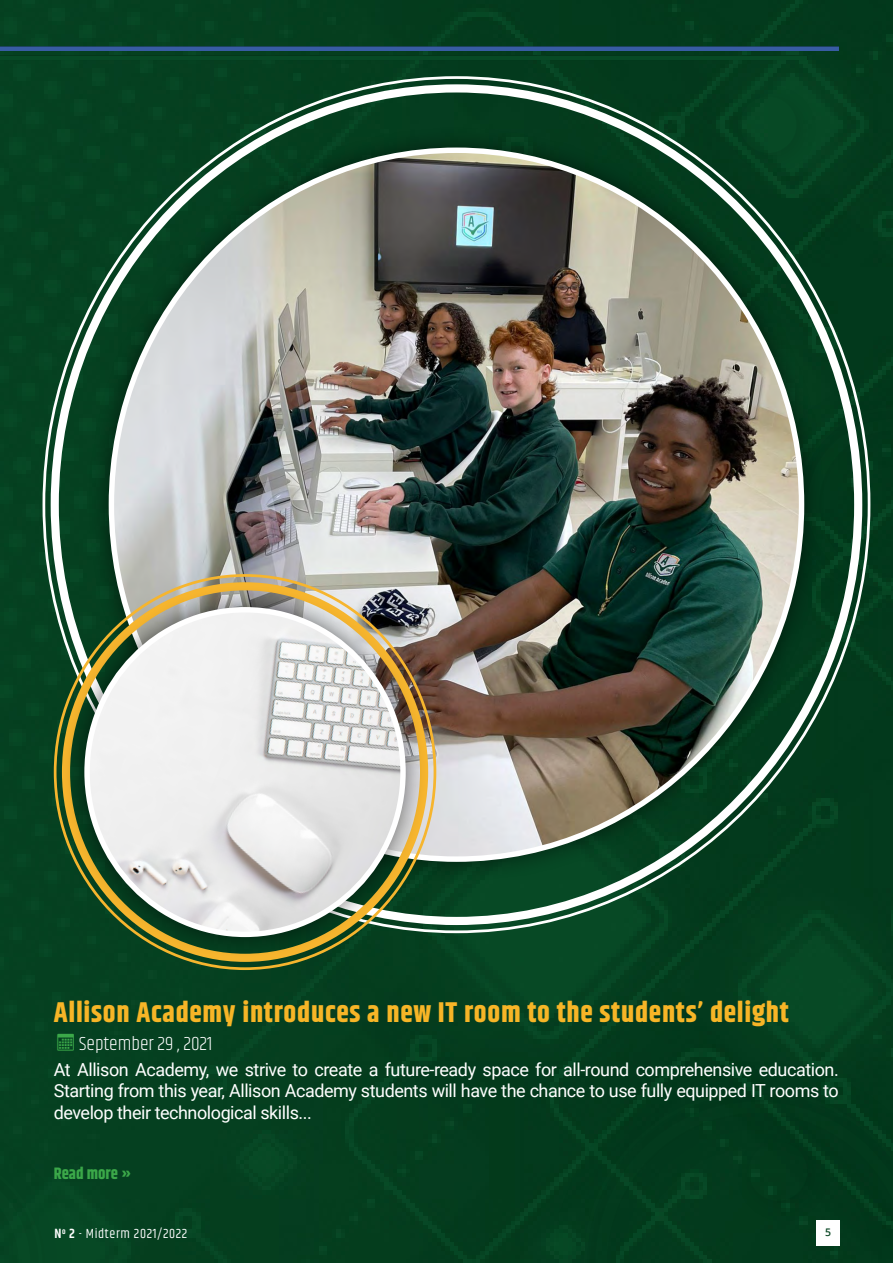
<style>
.page{position:relative;width:893px;height:1263px;background:#fff}
.page>*{position:absolute;margin:0;border:0;box-sizing:border-box;transform-origin:0 0}
.t1{font:700 28.5px "Khand";letter-spacing:.025em;color:#f7b527}
.t2{font:300 19.5px "Khand";color:#fff}
.t3{font:18px/21.6px "Roboto";letter-spacing:-.025em;color:#fff;text-align:justify}
.t4{font:700 16.5px "Khand";color:#3ba849}
.t5{font:13.5px "Khand";letter-spacing:.05em;color:#fff}
.t6{font:600 10.5px "Open Sans";color:#0d4a27}
.s1{font-weight:600}
</style>
<div class="page">
<img style="left:0;top:0;width:893px;height:1262px">
<div style="left:816px;top:1220px;width:24px;height:25px;background:#fff"></div>
<div style="left:87px;top:126px;width:739px;height:757px;background:#000;opacity:.53"></div>
<img style="left:111px;top:150px;width:690px;height:709px">
<div style="left:63px;top:586px;width:364px;height:372px;background:#000;opacity:.53"></div>
<img style="left:87px;top:610px;width:316px;height:324px">
<hr style="left:0;top:56px;width:807px;height:4px;background:#074925">
<hr style="left:0;top:47px;width:839px;height:4px;background:#385ca3">
<svg style="left:57px;top:1033px;width:17px;height:17px"></svg>
<h1 class="t1" style="left:54px;top:992px;width:736px">Allison Academy introduces a new IT room to the students’ delight</h1>
<p class="t2" style="left:79px;top:1032px;width:135px">September 29 , 2021</p>
<p class="t3" style="left:54px;top:1058px;width:786px">At Allison Academy, we strive to create a future-ready space for all-round comprehensive education.<br>Starting from this year, Allison Academy students will have the chance to use fully equipped IT rooms to develop their technological skills...</p>
<p class="t4" style="left:54px;top:1162px;width:79px">Read more »</p>
<p class="t5" style="left:54px;top:1226px;width:134px"><span class="s1">N</span><sup>o</sup> <span class="s1">2</span> - Midterm 2021/2022</p>
<p class="t6" style="left:825px;top:1224px;width:7px">5</p>
</div>
